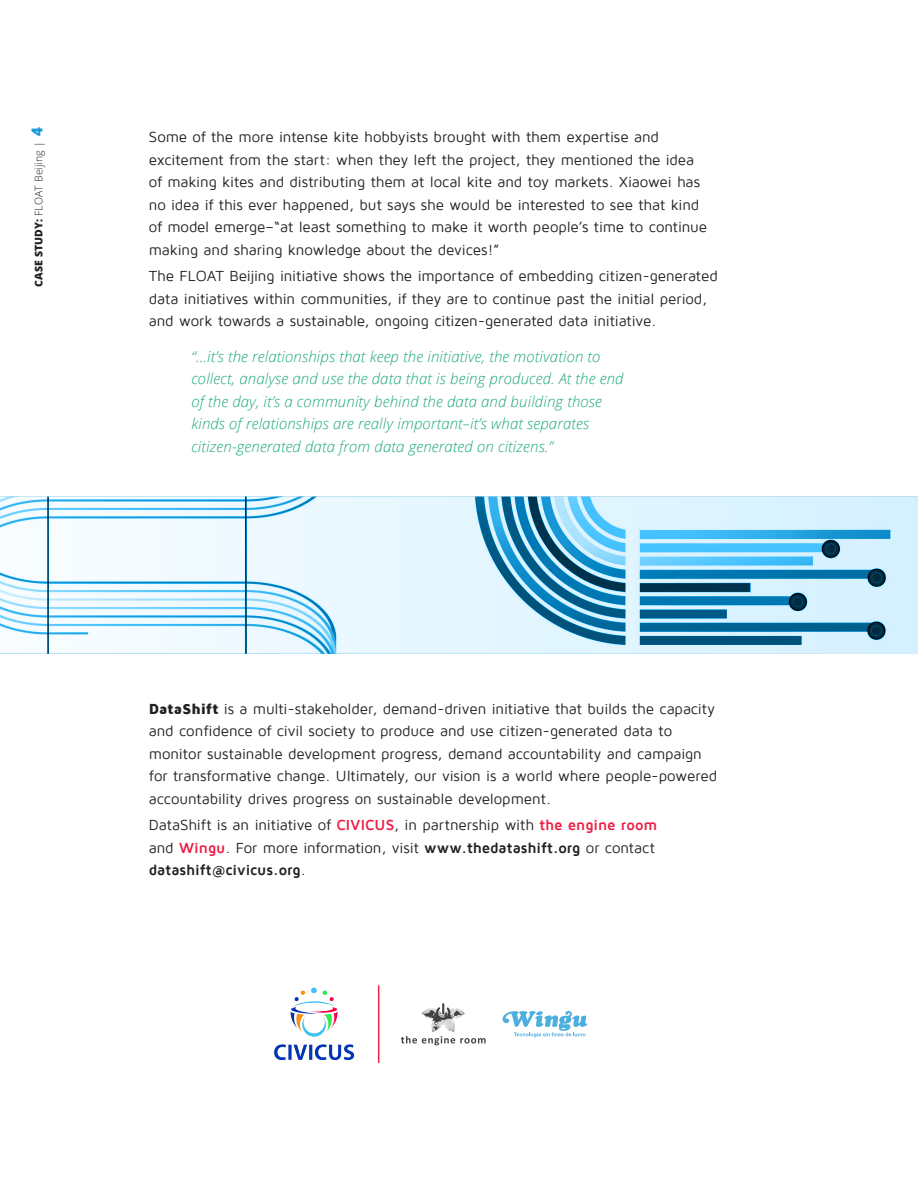
<style>
.page{position:relative;width:918px;height:1188px;background:#fff}
.page>*{position:absolute;margin:0;border:0;box-sizing:border-box;transform-origin:0 0}
.t1{font:15px/22.5px "Maven Pro";letter-spacing:-.005em;color:#231f20}
.quote{font:italic 300 15px/22.5px "Open Sans";letter-spacing:.01em;color:#1ca977}
.t2{font:300 10.5px "Open Sans";letter-spacing:.01em;color:#231f20}
.s1{font-weight:800}
.s2{font-weight:800;font-size:15px;color:#1b9ad7}
.s3{font-weight:900}
.s4{font-weight:700;color:#ed1f45}
.s5{font-weight:700}
</style>
<div class="page">
<img style="left:274px;top:987px;width:81px;height:73px">
<svg style="left:503px;top:1011px;width:84px;height:26px"></svg>
<svg style="left:401px;top:1003px;width:85px;height:42px"></svg>
<hr style="left:378px;top:985px;width:1px;height:78px;background:#ed1f45">
<img style="left:0;top:497px;width:918px;height:157px">
<p class="t2" style="left:32px;top:287px;width:161px;rotate:-90deg"><span class="s1">CASE STUDY:</span> FLOAT Beijing | <span class="s2">4</span></p>
<p class="t1" style="left:149px;top:126px;width:560px">Some of the more intense kite hobbyists brought with them expertise and excitement from the start: when they left the project, they mentioned the idea of making kites and distributing them at local kite and toy markets. Xiaowei has no idea if this ever happened, but says she would be interested to see that kind of model emerge–“at least something to make it worth people’s time to continue making and sharing knowledge about the devices!”</p>
<p class="t1" style="left:149px;top:265px;width:570px">The FLOAT Beijing initiative shows the importance of embedding citizen-generated data initiatives within communities, if they are to continue past the initial period, and work towards a sustainable, ongoing citizen-generated data initiative.</p>
<p class="quote" style="left:191px;top:344px;width:434px">“...it’s the relationships that keep the initiative, the motivation to collect, analyse and use the data that is being produced. At the end of the day, it’s a community behind the data and building those kinds of relationships are really important–it’s what separates citizen-generated data from data generated on citizens.”</p>
<p class="t1" style="left:149px;top:697px;width:570px"><span class="s3">DataShift</span> is a multi-stakeholder, demand-driven initiative that builds the capacity and confidence of civil society to produce and use citizen-generated data to monitor sustainable development progress, demand accountability and campaign for transformative change. Ultimately, our vision is a world where people-powered accountability drives progress on sustainable development.</p>
<p class="t1" style="left:149px;top:814px;width:510px">DataShift is an initiative of <span class="s4">CIVICUS</span>, in partnership with <span class="s4">the engine room </span>and <span class="s4">Wingu</span>. For more information, visit <span class="s5">www.thedatashift.org</span> or contact <span class="s5">datashift@civicus.org</span>.</p>
</div>
